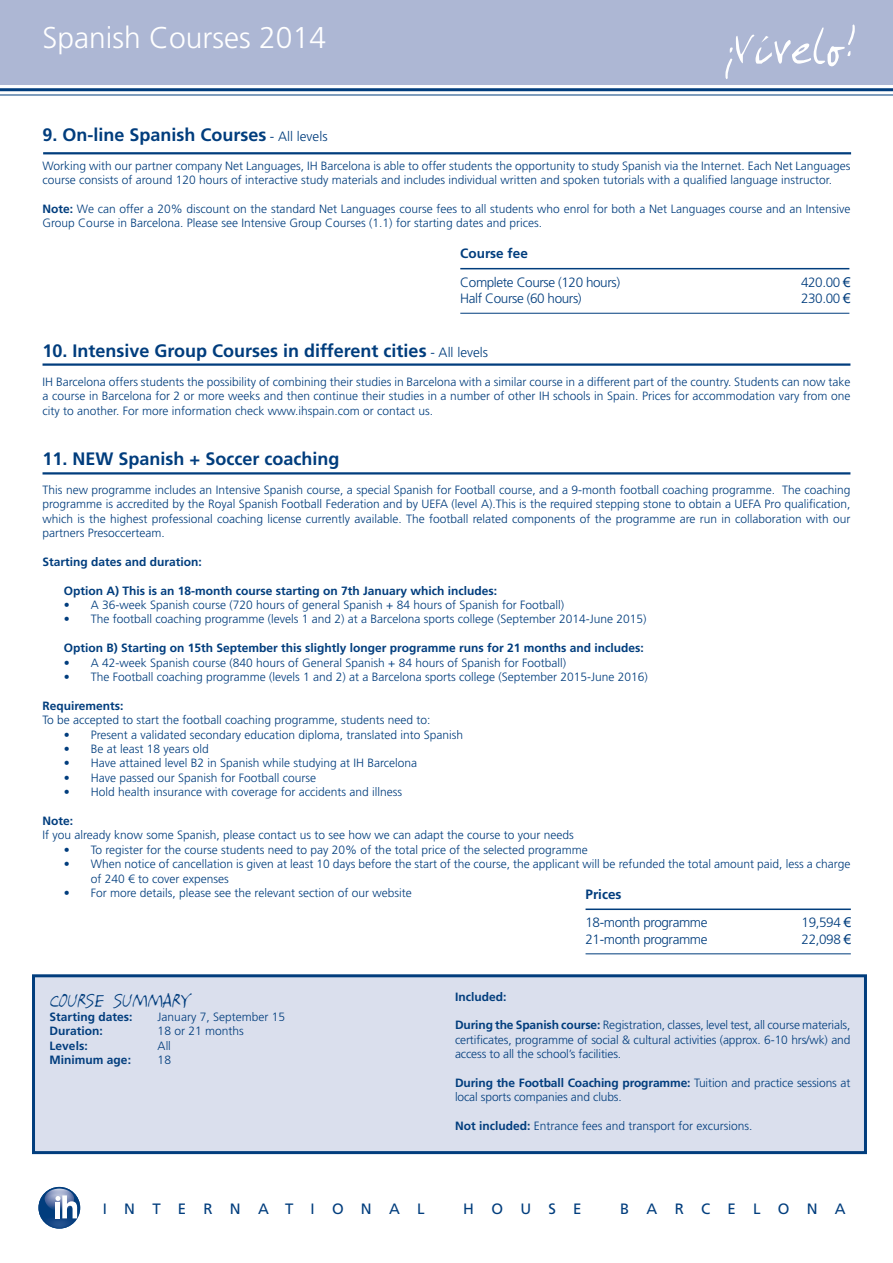
<style>
.page{position:relative;width:893px;height:1263px;background:#fff}
.page>*{position:absolute;margin:0;border:0;box-sizing:border-box;transform-origin:0 0}
.t1{font:300 30px "Frutiger LT Std";color:#fff}
.t2{font:21px "Amano";color:#013d7d}
.t3{font:700 18px "Frutiger LT Std";color:#013d7d}
.t4{font:15px "Frutiger LT Std";letter-spacing:1.15em;color:#013d7d}
.t5{font:300 13.5px "Frutiger LT Std";letter-spacing:-.03em;color:#013d7d}
.t6{font:700 13.5px "Frutiger LT Std";color:#013d7d}
.t7{font:300 12px/14.4px "Frutiger LT Std";color:#013d7d}
.t8{font:700 12px "Frutiger LT Std";color:#013d7d}
.s1{font-weight:300;font-size:13.5px}
.s2{font-weight:700}
.s3{font-family:"Arial";font-weight:400}
</style>
<div class="page">
<div style="left:0;top:0;width:893px;height:85px;background:#adb7d4"></div>
<hr style="left:0;top:95px;width:893px;height:1px;background:#013d7d">
<hr style="left:0;top:88px;width:893px;height:3px;background:#013d7d">
<hr style="left:460px;top:268px;width:389px;height:1px;background:#013d7d">
<hr style="left:460px;top:313px;width:389px;height:1px;background:#013d7d">
<hr style="left:43px;top:472px;width:807px;height:2px;background:#013d7d">
<hr style="left:43px;top:363px;width:807px;height:3px;background:#013d7d">
<hr style="left:43px;top:152px;width:808px;height:2px;background:#013d7d">
<svg style="left:725px;top:24px;width:130px;height:55px"></svg>
<hr style="left:586px;top:908px;width:265px;height:2px;background:#013d7d">
<hr style="left:586px;top:953px;width:265px;height:1px;background:#013d7d">
<div style="left:32px;top:974px;width:835px;height:180px;background:#dadfed;border:3px solid #013d7d"></div>
<img style="left:38px;top:1187px;width:42px;height:30px">
<img style="left:40px;top:1210px;width:38px;height:18px">
<img style="left:45px;top:1189px;width:29px;height:22px">
<svg style="left:55px;top:1195px;width:22px;height:23px"></svg>
<h1 class="t1" style="left:43px;top:21px;width:285px">Spanish Courses 2014</h1>
<h3 class="t3" style="left:43px;top:124px;width:287px">9. On-line Spanish Courses <span class="s1">- All levels</span></h3>
<p class="t7" style="left:43px;top:159px;width:809px">Working with our partner company Net Languages, IH Barcelona is able to offer students the opportunity to study Spanish via the Internet. Each Net Languages course consists of around 120 hours of interactive study materials and includes individual written and spoken tutorials with a qualified language instructor.</p>
<p class="t7" style="left:43px;top:202px;width:809px"><span class="s2">Note:</span> We can offer a 20% discount on the standard Net Languages course fees to all students who enrol for both a Net Languages course and an Intensive<br>Group Course in Barcelona. Please see Intensive Group Courses (1.1) for starting dates and prices.</p>
<p class="t6" style="left:460px;top:246px;width:69px">Course fee</p>
<p class="t5" style="left:460px;top:274px;width:161px">Complete Course (120 hours)</p>
<p class="t5" style="left:801px;top:274px;width:51px">420.00 <span class="s3">€</span></p>
<p class="t5" style="left:460px;top:291px;width:123px">Half Course (60 hours)</p>
<p class="t5" style="left:801px;top:291px;width:51px">230.00 <span class="s3">€</span></p>
<h3 class="t3" style="left:43px;top:340px;width:447px">10. Intensive Group Courses in different cities <span class="s1">- All levels</span></h3>
<p class="t7" style="left:43px;top:375px;width:809px;text-align:justify">IH Barcelona offers students the possibility of combining their studies in Barcelona with a similar course in a different part of the country. Students can now take a course in Barcelona for 2 or more weeks and then continue their studies in a number of other IH schools in Spain. Prices for accommodation vary from one city to another. For more information check www.ihspain.com or contact us.</p>
<h3 class="t3" style="left:43px;top:448px;width:298px">11. NEW Spanish + Soccer coaching</h3>
<p class="t7" style="left:43px;top:483px;width:809px;text-align:justify">This new programme includes an Intensive Spanish course, a special Spanish for Football course, and a 9-month football coaching programme. The coaching programme is accredited by the Royal Spanish Football Federation and by UEFA (level A).This is the required stepping stone to obtain a UEFA Pro qualification, which is the highest professional coaching license currently available. The football related components of the programme are run in collaboration with our partners Presoccerteam.</p>
<p class="t8" style="left:43px;top:554px;width:161px">Starting dates and duration:</p>
<p class="t8" style="left:64px;top:583px;width:435px">Option A) This is an 18-month course starting on 7th January which includes:</p>
<p class="t7" style="left:64px;top:598px;width:502px">• A 36-week Spanish course (720 hours of general Spanish + 84 hours of Spanish for Football)</p>
<p class="t7" style="left:64px;top:612px;width:584px">• The football coaching programme (levels 1 and 2) at a Barcelona sports college (September 2014-June 2015)</p>
<p class="t8" style="left:64px;top:641px;width:581px">Option B) Starting on 15th September this slightly longer programme runs for 21 months and includes:</p>
<p class="t7" style="left:64px;top:655px;width:504px">• A 42-week Spanish course (840 hours of General Spanish + 84 hours of Spanish for Football)</p>
<p class="t7" style="left:64px;top:670px;width:586px">• The Football coaching programme (levels 1 and 2) at a Barcelona sports college (September 2015-June 2016)</p>
<p class="t8" style="left:43px;top:698px;width:83px">Requirements:</p>
<p class="t7" style="left:43px;top:713px;width:389px">To be accepted to start the football coaching programme, students need to:</p>
<p class="t7" style="left:64px;top:727px;width:401px">• Present a validated secondary education diploma, translated into Spanish</p>
<p class="t7" style="left:64px;top:742px;width:147px">• Be at least 18 years old</p>
<p class="t7" style="left:64px;top:756px;width:355px">• Have attained level B2 in Spanish while studying at IH Barcelona</p>
<p class="t7" style="left:64px;top:771px;width:254px">• Have passed our Spanish for Football course</p>
<p class="t7" style="left:64px;top:785px;width:340px">• Hold health insurance with coverage for accidents and illness</p>
<p class="t8" style="left:43px;top:814px;width:32px">Note:</p>
<p class="t7" style="left:43px;top:828px;width:533px">If you already know some Spanish, please contact us to see how we can adapt the course to your needs</p>
<p class="t7" style="left:64px;top:843px;width:525px">• To register for the course students need to pay 20% of the total price of the selected programme</p>
<p class="t7" style="left:91px;top:857px;width:761px;text-indent:-27px">• When notice of cancellation is given at least 10 days before the start of the course, the applicant will be refunded the total amount paid, less a charge of 240 € to cover expenses</p>
<p class="t7" style="left:64px;top:886px;width:349px">• For more details, please see the relevant section of our website</p>
<p class="t6" style="left:586px;top:886px;width:38px">Prices</p>
<p class="t5" style="left:586px;top:915px;width:123px">18-month programme</p>
<p class="t5" style="left:802px;top:915px;width:51px">19,594 <span class="s3">€</span></p>
<p class="t5" style="left:586px;top:931px;width:123px">21-month programme</p>
<p class="t5" style="left:802px;top:931px;width:51px">22,098 <span class="s3">€</span></p>
<h2 class="t2" style="left:50px;top:987px;width:143px">COURSE SUMMARY</h2>
<p class="t8" style="left:50px;top:1010px;width:84px">Starting dates:</p>
<p class="t7" style="left:158px;top:1010px;width:129px">January 7, September 15</p>
<p class="t8" style="left:50px;top:1024px;width:55px">Duration:</p>
<p class="t7" style="left:158px;top:1024px;width:88px">18 or 21 months</p>
<p class="t8" style="left:50px;top:1039px;width:40px">Levels:</p>
<p class="t7" style="left:158px;top:1039px;width:15px">All</p>
<p class="t8" style="left:50px;top:1053px;width:83px">Minimum age:</p>
<p class="t7" style="left:158px;top:1053px;width:15px">18</p>
<p class="t8" style="left:455px;top:989px;width:53px">Included:</p>
<p class="t7" style="left:455px;top:1018px;width:397px;text-align:justify"><span class="s2">During the Spanish course:</span> Registration, classes, level test, all course materials, certificates, programme of social &amp; cultural activities (approx. 6-10 hrs/wk) and access to all the school’s facilities.</p>
<p class="t7" style="left:455px;top:1076px;width:397px"><span class="s2">During the Football Coaching programme:</span> Tuition and practice sessions at local sports companies and clubs.</p>
<p class="t7" style="left:455px;top:1119px;width:299px"><span class="s2">Not included:</span> Entrance fees and transport for excursions.</p>
<p class="t4" style="left:103px;top:1200px;width:323px">INTERNATIONAL</p>
<p class="t4" style="left:463px;top:1200px;width:120px">HOUSE</p>
<p class="t4" style="left:620px;top:1200px;width:227px">BARCELONA</p>
</div>
